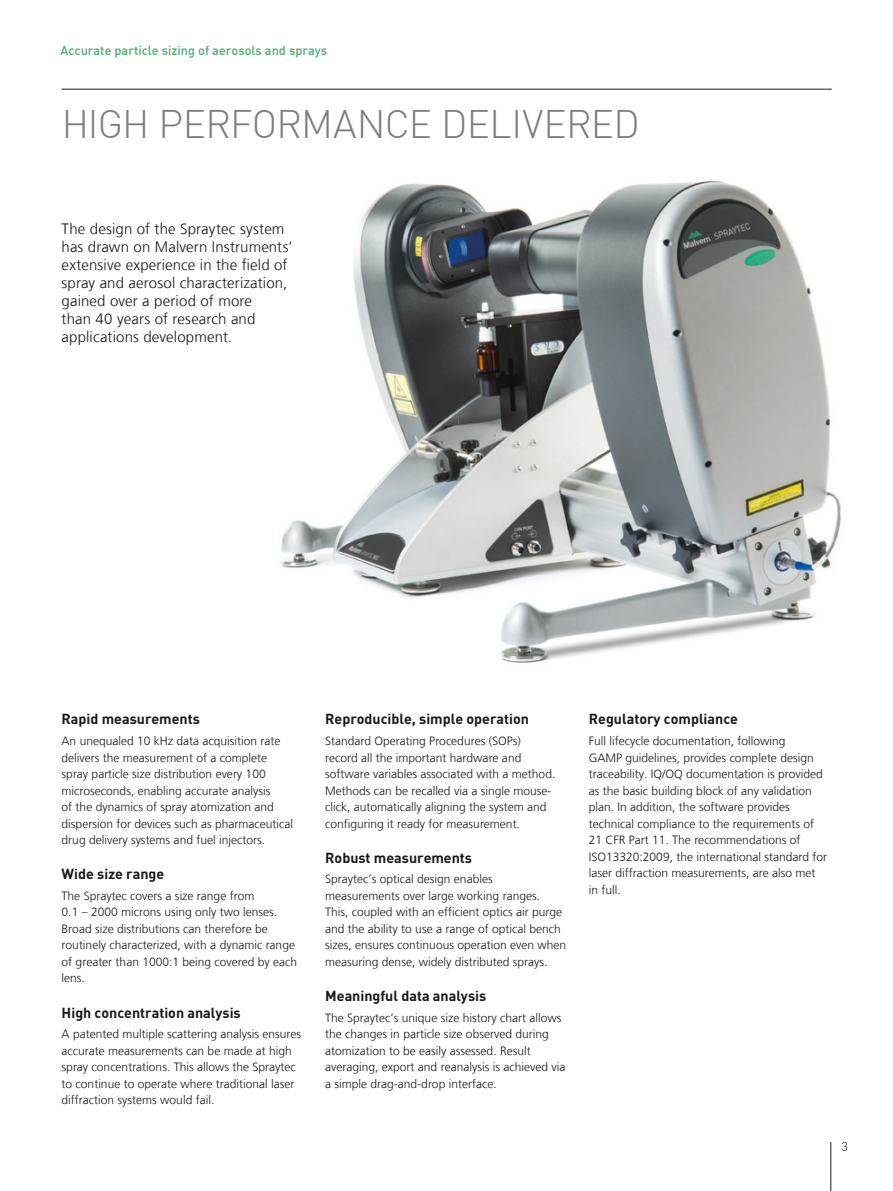
<style>
.page{position:relative;width:893px;height:1191px;background:#fff}
.page>*{position:absolute;margin:0;border:0;box-sizing:border-box;transform-origin:0 0}
.t1{font:300 39px "DIN";letter-spacing:-.02em;color:#7b7f7c}
.t2{font:300 15px/18px "Frutiger LT Com";letter-spacing:.01em;color:#181816}
.t3{font:700 14.25px "DIN";color:#181816}
.t4{font:12.75px "DIN Medium";color:#4bae6b}
.t5{font:300 12.75px "DIN";color:#181816}
.t6{font:300 12px/16.5px "Frutiger LT Com";color:#181816}
</style>
<div class="page">
<img style="left:280px;top:180px;width:561px;height:483px">
<hr style="left:62px;top:89px;width:770px;height:1px;background:#181816">
<hr style="left:830px;top:1142px;width:1px;height:49px;background:#181816">
<p class="t4" style="left:60px;top:43px;width:268px">Accurate particle sizing of aerosols and sprays</p>
<h1 class="t1" style="left:62px;top:100px;width:580px">HIGH PERFORMANCE DELIVERED</h1>
<p class="t2" style="left:62px;top:219px;width:233px">The design of the Spraytec system has drawn on Malvern Instruments’ extensive experience in the field of spray and aerosol characterization, gained over a period of more<br>than 40 years of research and applications development.</p>
<p class="t3" style="left:62px;top:710px;width:140px">Rapid measurements</p>
<p class="t6" style="left:62px;top:733px;width:233px">An unequaled 10 kHz data acquisition rate delivers the measurement of a complete spray particle size distribution every 100 microseconds, enabling accurate analysis<br>of the dynamics of spray atomization and dispersion for devices such as pharmaceutical drug delivery systems and fuel injectors.</p>
<p class="t3" style="left:62px;top:864px;width:104px">Wide size range</p>
<p class="t6" style="left:62px;top:887px;width:237px">The Spraytec covers a size range from<br>0.1 – 2000 microns using only two lenses.<br>Broad size distributions can therefore be routinely characterized, with a dynamic range of greater than 1000:1 being covered by each lens.</p>
<p class="t3" style="left:62px;top:1003px;width:181px">High concentration analysis</p>
<p class="t6" style="left:62px;top:1026px;width:241px">A patented multiple scattering analysis ensures accurate measurements can be made at high spray concentrations. This allows the Spraytec to continue to operate where traditional laser diffraction systems would fail.</p>
<p class="t3" style="left:325px;top:710px;width:205px">Reproducible, simple operation</p>
<p class="t6" style="left:325px;top:733px;width:232px">Standard Operating Procedures (SOPs) record all the important hardware and software variables associated with a method.<br>Methods can be recalled via a single mouse&shy;click, automatically aligning the system and configuring it ready for measurement.</p>
<p class="t3" style="left:325px;top:848px;width:148px">Robust measurements</p>
<p class="t6" style="left:325px;top:871px;width:242px">Spraytec’s optical design enables measurements over large working ranges.<br>This, coupled with an efficient optics air purge and the ability to use a range of optical bench sizes, ensures continuous operation even when measuring dense, widely distributed sprays.</p>
<p class="t3" style="left:325px;top:986px;width:162px">Meaningful data analysis</p>
<p class="t6" style="left:325px;top:1009px;width:242px">The Spraytec’s unique size history chart allows the changes in particle size observed during atomization to be easily assessed. Result averaging, export and reanalysis is achieved via a simple drag-and-drop interface.</p>
<p class="t3" style="left:589px;top:710px;width:151px">Regulatory compliance</p>
<p class="t6" style="left:589px;top:733px;width:240px">Full lifecycle documentation, following<br>GAMP guidelines, provides complete design traceability. IQ/OQ documentation is provided as the basic building block of any validation plan. In addition, the software provides technical compliance to the requirements of 21 CFR Part 11. The recommendations of ISO13320:2009, the international standard for laser diffraction measurements, are also met in full.</p>
<p class="t5" style="left:841px;top:1138px;width:8px">3</p>
</div>
